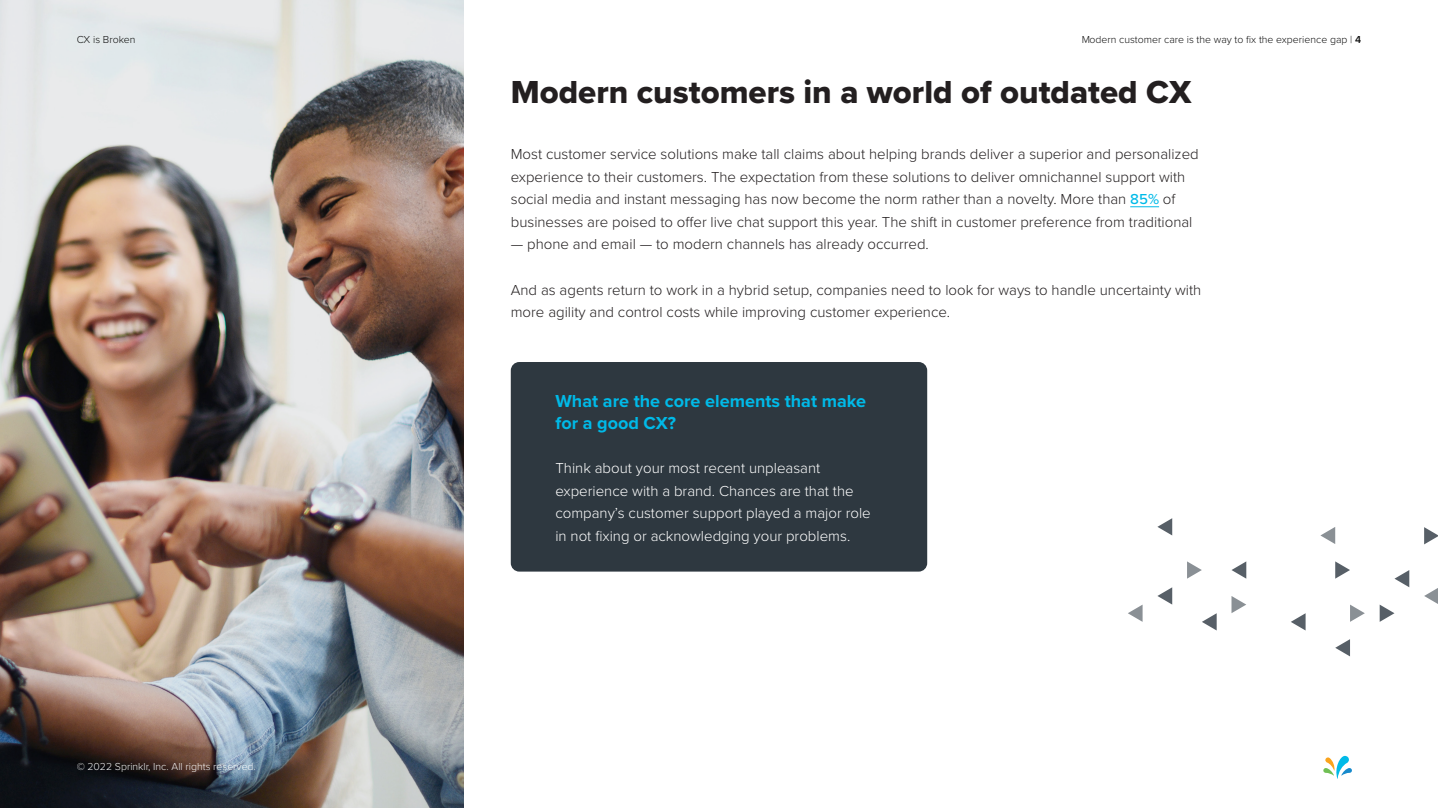
<style>
.page{position:relative;width:1438px;height:808px;background:#fff}
.page>*{position:absolute;margin:0;border:0;box-sizing:border-box;transform-origin:0 0}
.t1{font:33px "Proxima Nova Extrabld";color:#231f20}
.t2{font:700 18px/21.6px "Proxima Nova";color:#00bae8}
.Body_Text{font:300 15px/22.5px "Proxima Nova";color:#231f20}
.Body_Text-2{font:300 15px/22.5px "Proxima Nova";color:#fff}
.t3{font:300 10.5px "Proxima Nova";color:#000}
.t4{font:300 10.5px "Proxima Nova";color:#fff}
.s1{font-weight:600}
.s2{font-weight:500;color:#00bae8}
</style>
<div class="page">
<svg style="left:1323px;top:756px;width:28px;height:23px"></svg>
<svg style="left:1130px;top:206px;width:28px;height:1px"></svg>
<img style="left:0;top:0;width:463px;height:808px">
<svg style="left:1379px;top:605px;width:15px;height:17px"></svg>
<svg style="left:1394px;top:570px;width:15px;height:17px"></svg>
<svg style="left:1424px;top:527px;width:13px;height:17px"></svg>
<svg style="left:1424px;top:588px;width:13px;height:16px"></svg>
<svg style="left:1202px;top:613px;width:14px;height:17px"></svg>
<svg style="left:1187px;top:561px;width:14px;height:18px"></svg>
<svg style="left:1231px;top:561px;width:15px;height:18px"></svg>
<svg style="left:1157px;top:587px;width:15px;height:18px"></svg>
<svg style="left:1128px;top:605px;width:14px;height:17px"></svg>
<svg style="left:1231px;top:596px;width:15px;height:17px"></svg>
<svg style="left:1157px;top:518px;width:15px;height:17px"></svg>
<svg style="left:1335px;top:640px;width:14px;height:16px"></svg>
<svg style="left:1335px;top:561px;width:14px;height:18px"></svg>
<svg style="left:1320px;top:527px;width:14px;height:17px"></svg>
<svg style="left:1350px;top:605px;width:14px;height:17px"></svg>
<svg style="left:1291px;top:613px;width:14px;height:17px"></svg>
<div style="left:510px;top:362px;width:417px;height:210px;background:#2e3840;border-radius:9px"></div>
<p class="t3" style="left:77px;top:32px;width:60px">CX is Broken</p>
<p class="t4" style="left:77px;top:758px;width:181px">© 2022 Sprinklr, Inc. All rights reserved.</p>
<p class="t3" style="left:1081px;top:32px;width:281px">Modern customer care is the way to fix the experience gap | <span class="s1">4</span></p>
<h1 class="t1" style="left:510px;top:67px;width:682px">Modern customers in a world of outdated CX</h1>
<p class="Body_Text" style="left:510px;top:142px;width:689px">Most customer service solutions make tall claims about helping brands deliver a superior and personalized experience to their customers. The expectation from these solutions to deliver omnichannel support with social media and instant messaging has now become the norm rather than a novelty. More than <span class="s2">85%</span> of businesses are poised to offer live chat support this year. The shift in customer preference from traditional</p>
<p class="Body_Text" style="left:510px;top:232px;width:419px">— phone and email — to modern channels has already occurred.</p>
<p class="Body_Text" style="left:510px;top:277px;width:692px">And as agents return to work in a hybrid setup, companies need to look for ways to handle uncertainty with more agility and control costs while improving customer experience.</p>
<h3 class="t2" style="left:555px;top:390px;width:312px">What are the core elements that make for a good CX?</h3>
<p class="Body_Text-2" style="left:555px;top:456px;width:317px">Think about your most recent unpleasant experience with a brand. Chances are that the company’s customer support played a major role in not fixing or acknowledging your problems.</p>
</div>
